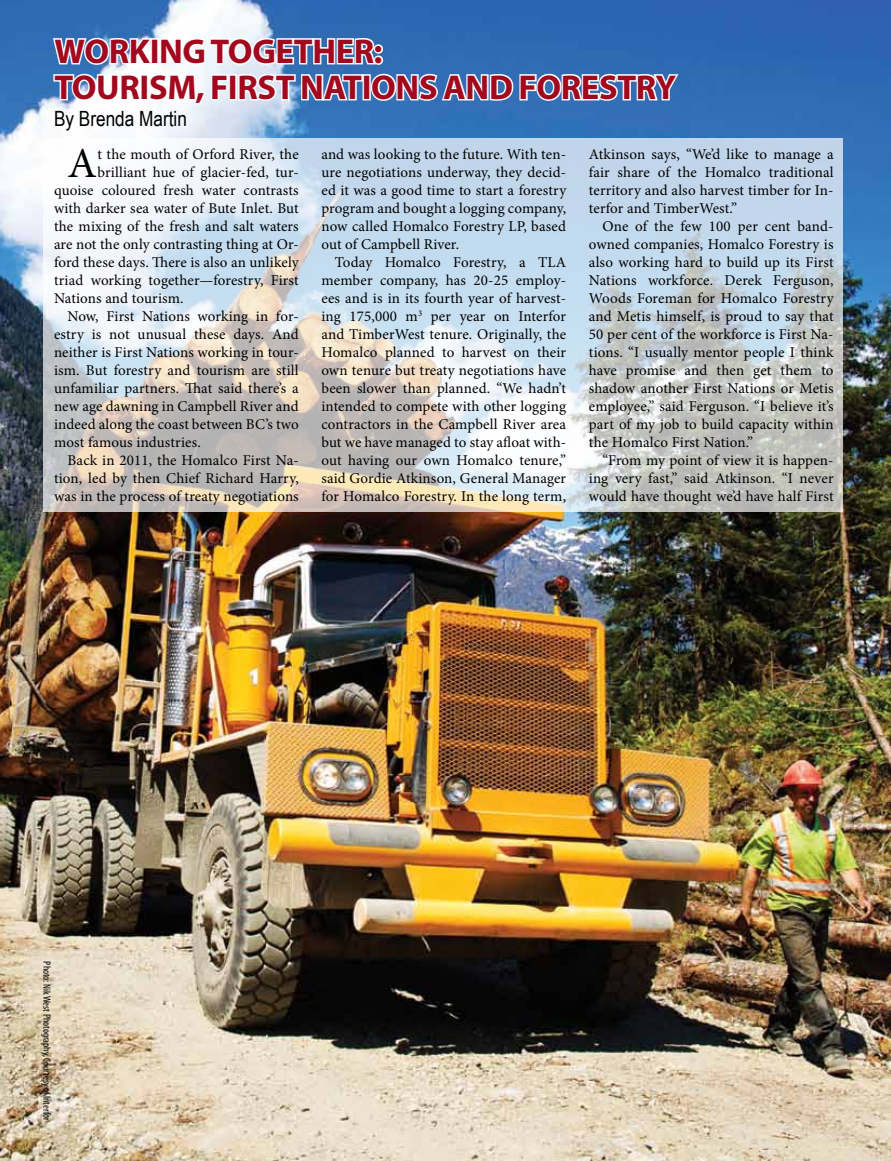
<style>
.page{position:relative;width:891px;height:1161px;background:#fff}
.page>*{position:absolute;margin:0;border:0;box-sizing:border-box;transform-origin:0 0}
.t1{font:42.75px "Minion Pro";color:#000}
.t2{font:700 34.5px/36px "Myriad Pro";letter-spacing:-.01em;color:#a2091e}
.t3{font:21px "Arial Narrow";color:#000}
.t4{font:15px/18px "Minion Pro";letter-spacing:.005em;color:#000;text-align:justify}
.t5{font:condensed 10.5px "Myriad Pro";color:#000}
</style>
<div class="page">
<img style="left:0;top:0;width:891px;height:1161px">
<svg style="left:51px;top:0;width:630px;height:108px"></svg>
<svg style="left:43px;top:138px;width:800px;height:373px"></svg>
<h2 class="t2" style="left:54px;top:32px;width:114px">WORKING</h2>
<h2 class="t2" style="left:54px;top:32px;width:623px;text-indent:156px">TOGETHER:<br>TOURISM, FIRST NATIONS AND FORESTRY</h2>
<h3 class="t3" style="left:54px;top:104px;width:135px">By Brenda Martin</h3>
<h1 class="t1" style="left:68px;top:134px;width:31px">A</h1>
<p class="t4" style="left:97px;top:145px;width:203px">t the mouth of Orford River, the</p>
<p class="t4" style="left:589px;top:145px;width:246px">Atkinson says, “We’d like to manage a fair share of the Homalco traditional territory and also harvest timber for In&shy;terfor and TimberWest.”</p>
<p class="t4" style="left:589px;top:217px;width:246px;text-indent:14px">One of the few 100 per cent band&shy;owned companies, Homalco Forestry is also working hard to build up its First Nations workforce. Derek Ferguson, Woods Foreman for Homalco Forestry and Metis himself, is proud to say that 50 per cent of the workforce is First Na&shy;tions. “I usually mentor people I think have promise and then get them to shadow another First Nations or Metis employee,” said Ferguson. “I believe it’s part of my job to build capacity within the Homalco First Nation.”</p>
<p class="t4" style="left:589px;top:451px;width:246px;text-indent:14px">“From my point of view it is happen&shy;ing very fast,” said Atkinson. “I never would have thought we’d have half First</p>
<p class="t4" style="left:321px;top:145px;width:246px">and was looking to the future. With ten&shy;ure negotiations underway, they decid&shy;ed it was a good time to start a forestry program and bought a logging company, now called Homalco Forestry LP, based out of Campbell River.</p>
<p class="t4" style="left:321px;top:253px;width:246px;text-indent:14px">Today Homalco Forestry, a TLA member company, has 20-25 employ&shy;ees and is in its fourth year of harvest&shy;ing 175,000 m<sup>3</sup> per year on Interfor and TimberWest tenure. Originally, the Homalco planned to harvest on their own tenure but treaty negotiations have been slower than planned. “We hadn’t intended to compete with other logging contractors in the Campbell River area but we have managed to stay afloat with&shy;out having our own Homalco tenure,” said Gordie Atkinson, General Manager for Homalco Forestry. In the long term,</p>
<p class="t4" style="left:97px;top:163px;width:203px">brilliant hue of glacier-fed, tur-</p>
<p class="t4" style="left:54px;top:181px;width:246px">quoise coloured fresh water contrasts</p>
<p class="t4" style="left:54px;top:199px;width:246px">with darker sea water of Bute Inlet. But</p>
<p class="t4" style="left:54px;top:217px;width:246px">the mixing of the fresh and salt waters</p>
<p class="t4" style="left:54px;top:235px;width:246px">are not the only contrasting thing at Or-</p>
<p class="t4" style="left:54px;top:253px;width:246px">ford these days. There is also an unlikely</p>
<p class="t4" style="left:54px;top:271px;width:246px">triad working together—forestry, First</p>
<p class="t4" style="left:54px;top:289px;width:131px">Nations and tourism.</p>
<p class="t4" style="left:68px;top:307px;width:233px">Now, First Nations working in for-</p>
<p class="t4" style="left:54px;top:325px;width:246px">estry is not unusual these days. And</p>
<p class="t4" style="left:54px;top:343px;width:246px">neither is First Nations working in tour-</p>
<p class="t4" style="left:54px;top:361px;width:246px">ism. But forestry and tourism are still</p>
<p class="t4" style="left:54px;top:379px;width:246px">unfamiliar partners. That said there’s a</p>
<p class="t4" style="left:54px;top:397px;width:246px">new age dawning in Campbell River and</p>
<p class="t4" style="left:54px;top:415px;width:246px">indeed along the coast between BC’s two</p>
<p class="t4" style="left:54px;top:433px;width:148px">most famous industries.</p>
<p class="t4" style="left:68px;top:451px;width:233px">Back in 2011, the Homalco First Na-</p>
<p class="t4" style="left:54px;top:469px;width:246px">tion, led by then Chief Richard Harry,</p>
<p class="t4" style="left:54px;top:487px;width:246px">was in the process of treaty negotiations</p>
<p class="t5" style="left:53px;top:961px;width:161px;rotate:90deg">Photo: Nik West Photography, Courtesy of Interfor</p>
</div>
